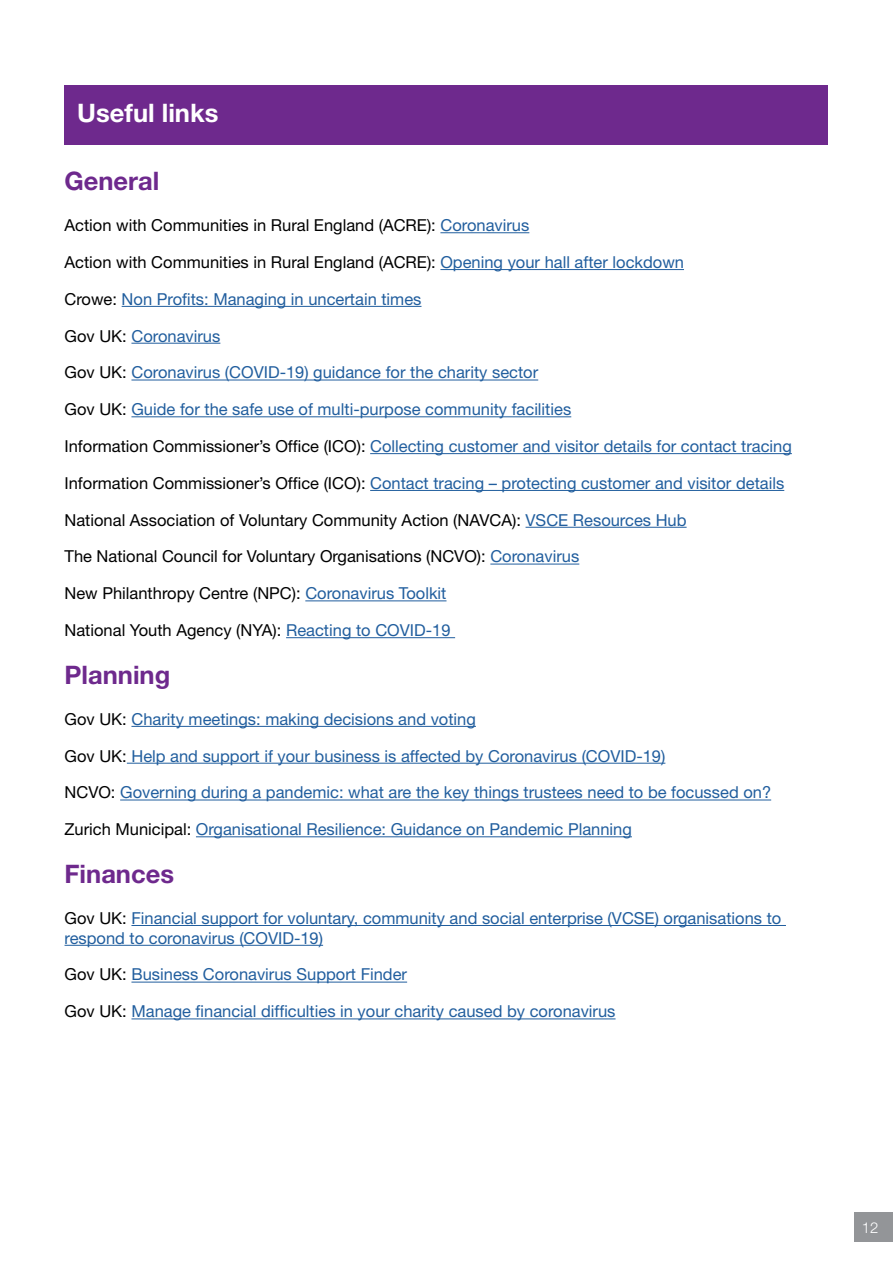
<style>
.page{position:relative;width:893px;height:1263px;background:#fff}
.page>*{position:absolute;margin:0;border:0;box-sizing:border-box;transform-origin:0 0}
.t1{font:700 25.5px "Helvetica Neue LT";color:#6e298d}
.t2{font:700 25.5px "Helvetica Neue LT";color:#fff}
.t3{font:16.5px/19.8px "Helvetica Neue LT";color:#215e9e}
.t4{font:16.5px "Helvetica Neue LT";color:#000}
.t5{font:300 15px "Helvetica Neue LT";color:#fff}
.s1{color:#215e9e}
.s2{color:#000}
</style>
<div class="page">
<div style="left:855px;top:1212px;width:38px;height:30px;background:#939598"></div>
<hr style="left:440px;top:232px;width:89px;height:1px;background:#215e9e">
<hr style="left:440px;top:269px;width:244px;height:1px;background:#215e9e">
<hr style="left:122px;top:306px;width:299px;height:1px;background:#215e9e">
<hr style="left:131px;top:343px;width:89px;height:1px;background:#215e9e">
<hr style="left:131px;top:380px;width:407px;height:1px;background:#215e9e">
<hr style="left:131px;top:416px;width:440px;height:1px;background:#215e9e">
<hr style="left:370px;top:453px;width:422px;height:1px;background:#215e9e">
<hr style="left:370px;top:490px;width:414px;height:1px;background:#215e9e">
<hr style="left:526px;top:527px;width:161px;height:1px;background:#215e9e">
<hr style="left:490px;top:564px;width:89px;height:1px;background:#215e9e">
<hr style="left:305px;top:600px;width:141px;height:1px;background:#215e9e">
<hr style="left:286px;top:637px;width:169px;height:1px;background:#215e9e">
<hr style="left:131px;top:726px;width:345px;height:1px;background:#215e9e">
<hr style="left:127px;top:763px;width:538px;height:1px;background:#215e9e">
<hr style="left:120px;top:799px;width:651px;height:1px;background:#215e9e">
<hr style="left:196px;top:836px;width:436px;height:1px;background:#215e9e">
<hr style="left:131px;top:925px;width:655px;height:1px;background:#215e9e">
<hr style="left:65px;top:945px;width:258px;height:1px;background:#215e9e">
<hr style="left:131px;top:982px;width:276px;height:1px;background:#215e9e">
<hr style="left:131px;top:1018px;width:485px;height:1px;background:#215e9e">
<div style="left:65px;top:85px;width:763px;height:60px;background:#6e298d"></div>
<p class="t2" style="left:77px;top:97px;width:143px">Useful links</p>
<p class="t1" style="left:65px;top:165px;width:96px">General</p>
<p class="t4" style="left:65px;top:215px;width:466px">Action with Communities in Rural England (ACRE): <span class="s1">Coronavirus</span></p>
<p class="t4" style="left:65px;top:252px;width:621px">Action with Communities in Rural England (ACRE): <span class="s1">Opening your hall after lockdown</span></p>
<p class="t3" style="left:65px;top:289px;width:358px"><span class="s2">Crowe:</span> Non Profts: Managing in uncertain times</p>
<p class="t3" style="left:65px;top:326px;width:157px"><span class="s2">Gov UK:</span> Coronavirus</p>
<p class="t3" style="left:65px;top:362px;width:475px"><span class="s2">Gov UK:</span> Coronavirus (COVID-19) guidance for the charity sector</p>
<p class="t3" style="left:65px;top:399px;width:508px"><span class="s2">Gov UK:</span> Guide for the safe use of multi-purpose community facilities</p>
<p class="t3" style="left:65px;top:436px;width:729px"><span class="s2">Information Commissioner’s Offce (ICO):</span> Collecting customer and visitor details for contact tracing</p>
<p class="t3" style="left:65px;top:473px;width:721px"><span class="s2">Information Commissioner’s Offce (ICO):</span> Contact tracing – protecting customer and visitor details</p>
<p class="t4" style="left:65px;top:510px;width:624px">National Association of Voluntary Community Action (NAVCA): <span class="s1">VSCE Resources Hub</span></p>
<p class="t4" style="left:65px;top:547px;width:516px">The National Council for Voluntary Organisations (NCVO): <span class="s1">Coronavirus</span></p>
<p class="t4" style="left:65px;top:583px;width:383px">New Philanthropy Centre (NPC): <span class="s1">Coronavirus Toolkit</span></p>
<p class="t4" style="left:65px;top:620px;width:387px">National Youth Agency (NYA): <span class="s1">Reacting to COVID-19</span></p>
<p class="t1" style="left:65px;top:659px;width:107px">Planning</p>
<p class="t3" style="left:65px;top:709px;width:413px"><span class="s2">Gov UK:</span> Charity meetings: making decisions and voting</p>
<p class="t3" style="left:65px;top:745px;width:602px"><span class="s2">Gov UK:</span> Help and support if your business is affected by Coronavirus (COVID-19)</p>
<p class="t3" style="left:65px;top:782px;width:708px"><span class="s2">NCVO:</span> Governing during a pandemic: what are the key things trustees need to be focussed on?</p>
<p class="t3" style="left:65px;top:819px;width:569px"><span class="s2">Zurich Municipal:</span> Organisational Resilience: Guidance on Pandemic Planning</p>
<p class="t1" style="left:65px;top:858px;width:111px">Finances</p>
<p class="t3" style="left:65px;top:908px;width:718px"><span class="s2">Gov UK:</span> Financial support for voluntary, community and social enterprise (VCSE) organisations to respond to coronavirus (COVID-19)</p>
<p class="t3" style="left:65px;top:964px;width:344px"><span class="s2">Gov UK:</span> Business Coronavirus Support Finder</p>
<p class="t3" style="left:65px;top:1001px;width:552px"><span class="s2">Gov UK:</span> Manage fnancial diffculties in your charity caused by coronavirus</p>
<p class="t5" style="left:862px;top:1218px;width:18px">12</p>
</div>
